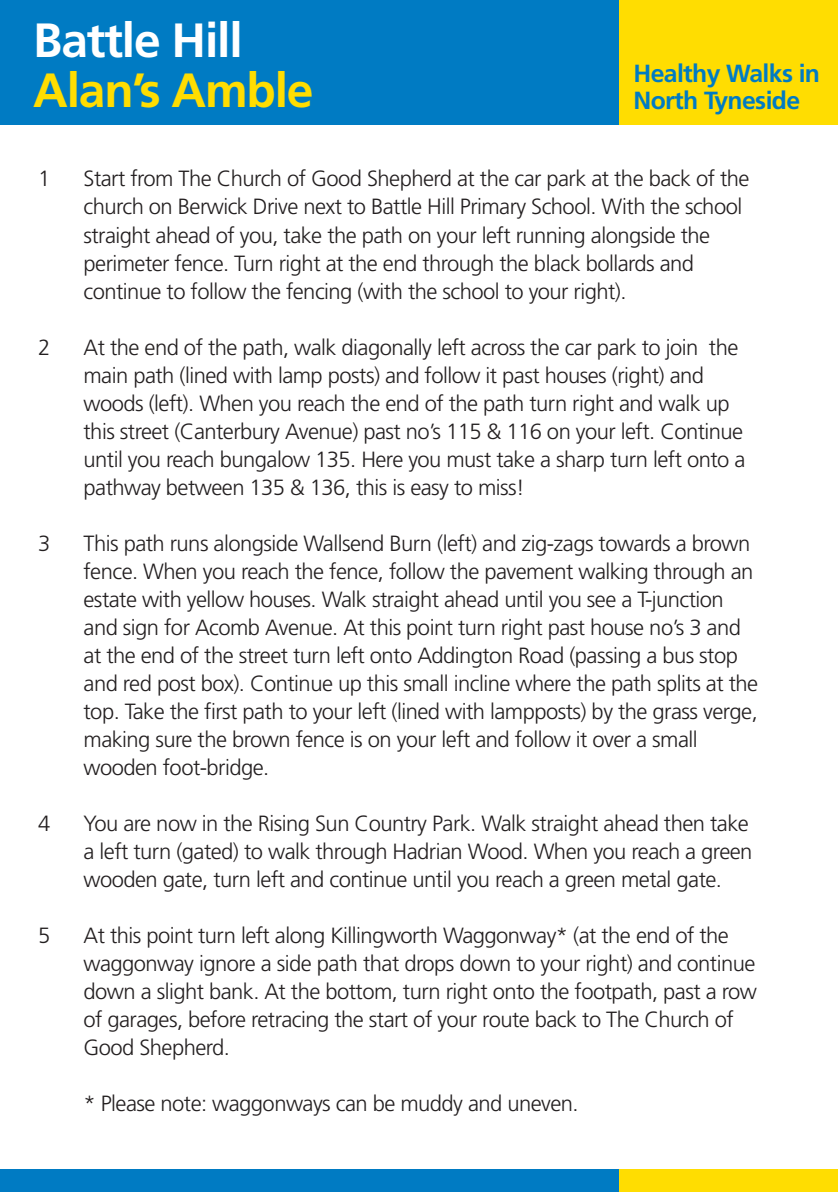
<style>
.page{position:relative;width:838px;height:1192px;background:#fff}
.page>*{position:absolute;margin:0;border:0;box-sizing:border-box;transform-origin:0 0}
.t1{font:700 48px "Frutiger";letter-spacing:-.025em;color:#ffdd01}
.t2{font:700 48px "Frutiger";letter-spacing:-.025em;color:#fff}
.t3{font:700 24.8px/26.4px "Frutiger";letter-spacing:-.025em;color:#007bc3}
.t4{font:300 22px/28px "Frutiger";letter-spacing:-.025em;color:#231f20}
</style>
<div class="page">
<div style="left:590px;top:0;width:248px;height:125px;background:#ffdd01"></div>
<div style="left:0;top:0;width:619px;height:125px;background:#007bc3"></div>
<div style="left:0;top:1169px;width:619px;height:22px;background:#007bc3"></div>
<div style="left:619px;top:1169px;width:219px;height:22px;background:#ffdd01"></div>
<h1 class="t2" style="left:33px;top:21px;width:211px">Battle Hill</h1>
<h1 class="t1" style="left:33px;top:71px;width:282px">Alan’s Amble</h1>
<p class="t3" style="left:633px;top:62px;width:188px">Healthy Walks in<br>North Tyneside</p>
<p class="t4" style="left:38px;top:166px;width:14px">1</p>
<p class="t4" style="left:84px;top:166px;width:667px">Start from The Church of Good Shepherd at the car park at the back of the church on Berwick Drive next to Battle Hill Primary School. With the school straight ahead of you, take the path on your left running alongside the perimeter fence. Turn right at the end through the black bollards and continue to follow the fencing (with the school to your right).</p>
<p class="t4" style="left:38px;top:334px;width:14px">2</p>
<p class="t4" style="left:84px;top:334px;width:663px">At the end of the path, walk diagonally left across the car park to join the main path (lined with lamp posts) and follow it past houses (right) and woods (left). When you reach the end of the path turn right and walk up this street (Canterbury Avenue) past no’s 115 &amp; 116 on your left. Continue until you reach bungalow 135. Here you must take a sharp turn left onto a pathway between 135 &amp; 136, this is easy to miss!</p>
<p class="t4" style="left:38px;top:530px;width:14px">3</p>
<p class="t4" style="left:84px;top:530px;width:676px">This path runs alongside Wallsend Burn (left) and zig-zags towards a brown fence. When you reach the fence, follow the pavement walking through an estate with yellow houses. Walk straight ahead until you see a T-junction and sign for Acomb Avenue. At this point turn right past house no’s 3 and at the end of the street turn left onto Addington Road (passing a bus stop and red post box). Continue up this small incline where the path splits at the top. Take the first path to your left (lined with lampposts) by the grass verge, making sure the brown fence is on your left and follow it over a small wooden foot-bridge.</p>
<p class="t4" style="left:38px;top:810px;width:14px">4</p>
<p class="t4" style="left:84px;top:810px;width:670px">You are now in the Rising Sun Country Park. Walk straight ahead then take a left turn (gated) to walk through Hadrian Wood. When you reach a green wooden gate, turn left and continue until you reach a green metal gate.</p>
<p class="t4" style="left:38px;top:922px;width:14px">5</p>
<p class="t4" style="left:83px;top:922px;width:675px">At this point turn left along Killingworth Waggonway* (at the end of the waggonway ignore a side path that drops down to your right) and continue down a slight bank. At the bottom, turn right onto the footpath, past a row of garages, before retracing the start of your route back to The Church of Good Shepherd.</p>
<p class="t4" style="left:84px;top:1090px;width:497px">* Please note: waggonways can be muddy and uneven.</p>
</div>
